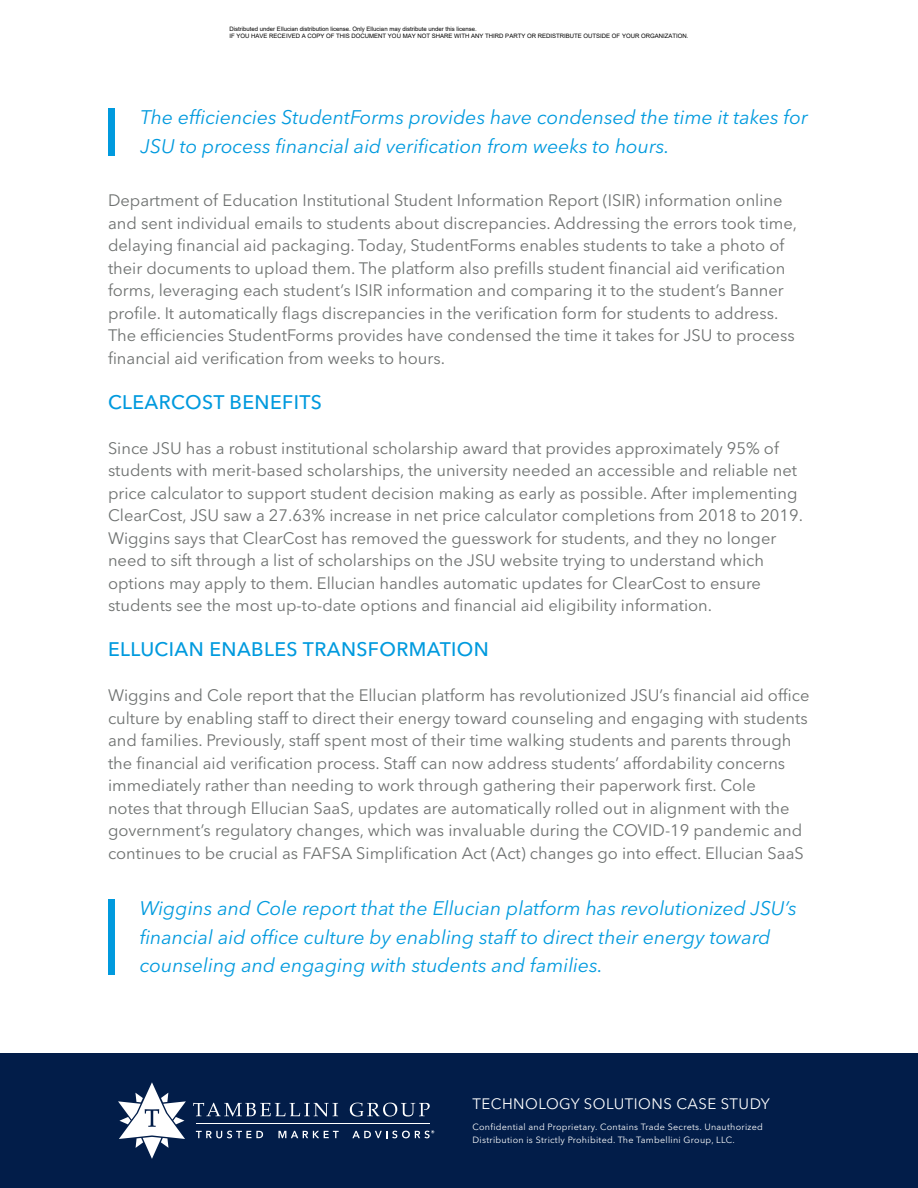
<style>
.page{position:relative;width:918px;height:1188px;background:#fff}
.page>*{position:absolute;margin:0;border:0;box-sizing:border-box;transform-origin:0 0}
.t1{font:italic 19.5px/28.5px "Avenir Next LT Pro";color:#009ade}
.t2{font:500 19.5px "Avenir Next LT Pro";letter-spacing:.02em;color:#009ade}
.t3{font:16.5px/22.5px "Avenir Next LT Pro";color:#6f7271}
.t4{font:15px "Avenir Next LT Pro";letter-spacing:.03em;color:#fff}
.t5{font:9px/13.5px "Avenir Next LT Pro";letter-spacing:.03em;color:#fff}
.t6{font:6px/7.2px "Arial";color:#000}
</style>
<div class="page">
<div style="left:0;top:1053px;width:918px;height:135px;background:#021d49"></div>
<svg style="left:193px;top:1103px;width:145px;height:14px"></svg>
<svg style="left:350px;top:1103px;width:80px;height:14px"></svg>
<hr style="left:196px;top:1123px;width:234px;height:1px;background:#fff">
<svg style="left:196px;top:1131px;width:67px;height:7px"></svg>
<svg style="left:278px;top:1131px;width:61px;height:7px"></svg>
<svg style="left:352px;top:1130px;width:82px;height:8px"></svg>
<svg style="left:118px;top:1082px;width:68px;height:77px"></svg>
<div style="left:108px;top:900px;width:7px;height:75px;background:#009ade"></div>
<div style="left:108px;top:108px;width:7px;height:48px;background:#009ade"></div>
<p class="t6" style="left:230px;top:25px;width:461px">Distributed under Ellucian distribution license. Only Ellucian may distribute under this license.<br>IF YOU HAVE RECEIVED A COPY OF THIS DOCUMENT YOU MAY NOT SHARE WITH ANY THIRD PARTY OR REDISTRIBUTE OUTSIDE OF YOUR ORGANIZATION.</p>
<p class="t1" style="left:141px;top:103px;width:669px">The efficiencies StudentForms provides have condensed the time it takes for<br>JSU to process financial aid verification from weeks to hours.</p>
<p class="t3" style="left:108px;top:189px;width:691px">Department of Education Institutional Student Information Report (ISIR) information online and sent individual emails to students about discrepancies. Addressing the errors took time, delaying financial aid packaging. Today, StudentForms enables students to take a photo of their documents to upload them. The platform also prefills student financial aid verification forms, leveraging each student’s ISIR information and comparing it to the student’s Banner profile. It automatically flags discrepancies in the verification form for students to address.<br>The efficiencies StudentForms provides have condensed the time it takes for JSU to process financial aid verification from weeks to hours.</p>
<p class="t2" style="left:108px;top:390px;width:215px">CLEARCOST BENEFITS</p>
<p class="t3" style="left:108px;top:437px;width:696px">Since JSU has a robust institutional scholarship award that provides approximately 95% of students with merit-based scholarships, the university needed an accessible and reliable net price calculator to support student decision making as early as possible. After implementing ClearCost, JSU saw a 27.63% increase in net price calculator completions from 2018 to 2019.<br>Wiggins says that ClearCost has removed the guesswork for students, and they no longer need to sift through a list of scholarships on the JSU website trying to understand which options may apply to them. Ellucian handles automatic updates for ClearCost to ensure students see the most up-to-date options and financial aid eligibility information.</p>
<p class="t2" style="left:108px;top:638px;width:382px">ELLUCIAN ENABLES TRANSFORMATION</p>
<p class="t3" style="left:108px;top:684px;width:703px">Wiggins and Cole report that the Ellucian platform has revolutionized JSU’s financial aid office culture by enabling staff to direct their energy toward counseling and engaging with students and families. Previously, staff spent most of their time walking students and parents through the financial aid verification process. Staff can now address students’ affordability concerns immediately rather than needing to work through gathering their paperwork first. Cole<br>notes that through Ellucian SaaS, updates are automatically rolled out in alignment with the government’s regulatory changes, which was invaluable during the COVID-19 pandemic and continues to be crucial as FAFSA Simplification Act (Act) changes go into effect. Ellucian SaaS</p>
<p class="t1" style="left:140px;top:894px;width:659px">Wiggins and Cole report that the Ellucian platform has revolutionized JSU’s financial aid office culture by enabling staff to direct their energy toward counseling and engaging with students and families.</p>
<p class="t4" style="left:472px;top:1095px;width:299px">TECHNOLOGY SOLUTIONS CASE STUDY</p>
<p class="t5" style="left:472px;top:1120px;width:292px">Confidential and Proprietary. Contains Trade Secrets. Unauthorized<br>Distribution is Strictly Prohibited. The Tambellini Group, LLC.</p>
</div>
